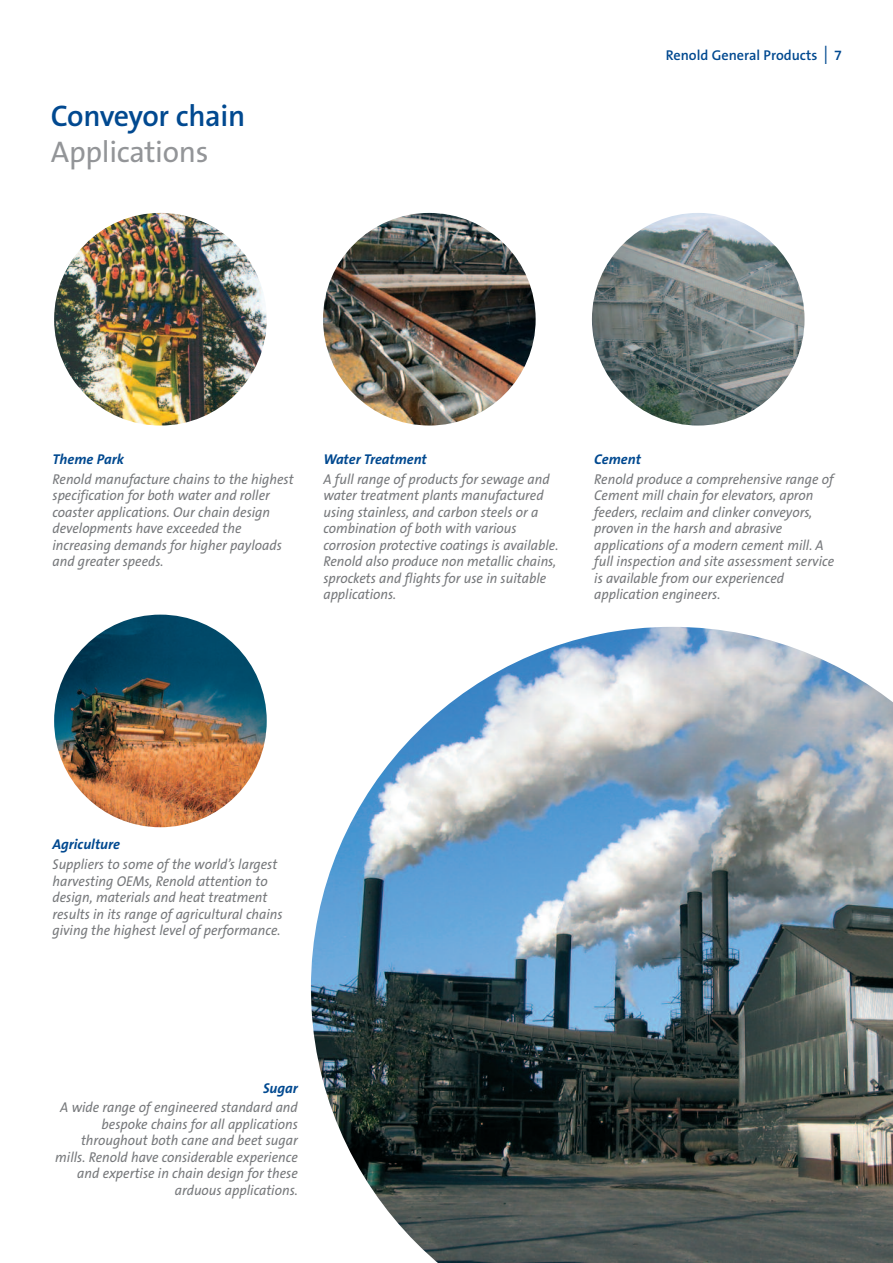
<style>
.page{position:relative;width:893px;height:1263px;background:#fff}
.page>*{position:absolute;margin:0;border:0;box-sizing:border-box;transform-origin:0 0}
.t1{font:600 30px "The Sans B6";letter-spacing:-.01em;color:#014990}
.t2{font:30px "The Sans B5 Plain";letter-spacing:-.01em;color:#939598}
.t3{font:italic 14.25px/16.5px "The Sans B5 Plain";color:#76787b;scale:.95 1}
.t4{font:italic 700 14.25px "The Sans B7";color:#014990}
.t5{font:600 14.25px "The Sans B6";color:#014990}
.s1{font-size:27px}
</style>
<div class="page">
<img style="left:54px;top:213px;width:213px;height:212px;border-radius:50%">
<img style="left:54px;top:615px;width:213px;height:212px;border-radius:50%">
<img style="left:323px;top:213px;width:213px;height:212px;border-radius:50%">
<img style="left:592px;top:213px;width:212px;height:212px;border-radius:50%">
<img style="left:311px;top:627px;width:582px;height:636px">
<h1 class="t1" style="left:51px;top:100px;width:196px">Conveyor chain</h1>
<h1 class="t2" style="left:51px;top:136px;width:159px">Applications</h1>
<p class="t5" style="left:666px;top:47px;width:178px">Renold General Products <span class="s1">I</span> 7</p>
<p class="t4" style="left:53px;top:452px;width:73px">Theme Park</p>
<p class="t3" style="left:53px;top:471px;width:255px">Renold manufacture chains to the highest specification for both water and roller coaster applications. Our chain design developments have exceeded the increasing demands for higher payloads and greater speeds.</p>
<p class="t4" style="left:323px;top:452px;width:105px">Water Treatment</p>
<p class="t3" style="left:323px;top:471px;width:249px">A full range of products for sewage and water treatment plants manufactured using stainless, and carbon steels or a combination of both with various corrosion protective coatings is available.<br>Renold also produce non metallic chains, sprockets and flights for use in suitable applications.</p>
<p class="t4" style="left:594px;top:452px;width:48px">Cement</p>
<p class="t3" style="left:594px;top:471px;width:254px">Renold produce a comprehensive range of Cement mill chain for elevators, apron feeders, reclaim and clinker conveyors, proven in the harsh and abrasive applications of a modern cement mill. A full inspection and site assessment service is available from our experienced application engineers.</p>
<p class="t4" style="left:53px;top:837px;width:69px">Agriculture</p>
<p class="t3" style="left:53px;top:856px;width:244px">Suppliers to some of the world’s largest harvesting OEMs, Renold attention to design, materials and heat treatment results in its range of agricultural chains giving the highest level of performance.</p>
<p class="t4" style="left:263px;top:1080px;width:36px">Sugar</p>
<p class="t3" style="left:55px;top:1100px;width:257px;text-align:right">A wide range of engineered standard and bespoke chains for all applications throughout both cane and beet sugar mills. Renold have considerable experience and expertise in chain design for these arduous applications.</p>
</div>
